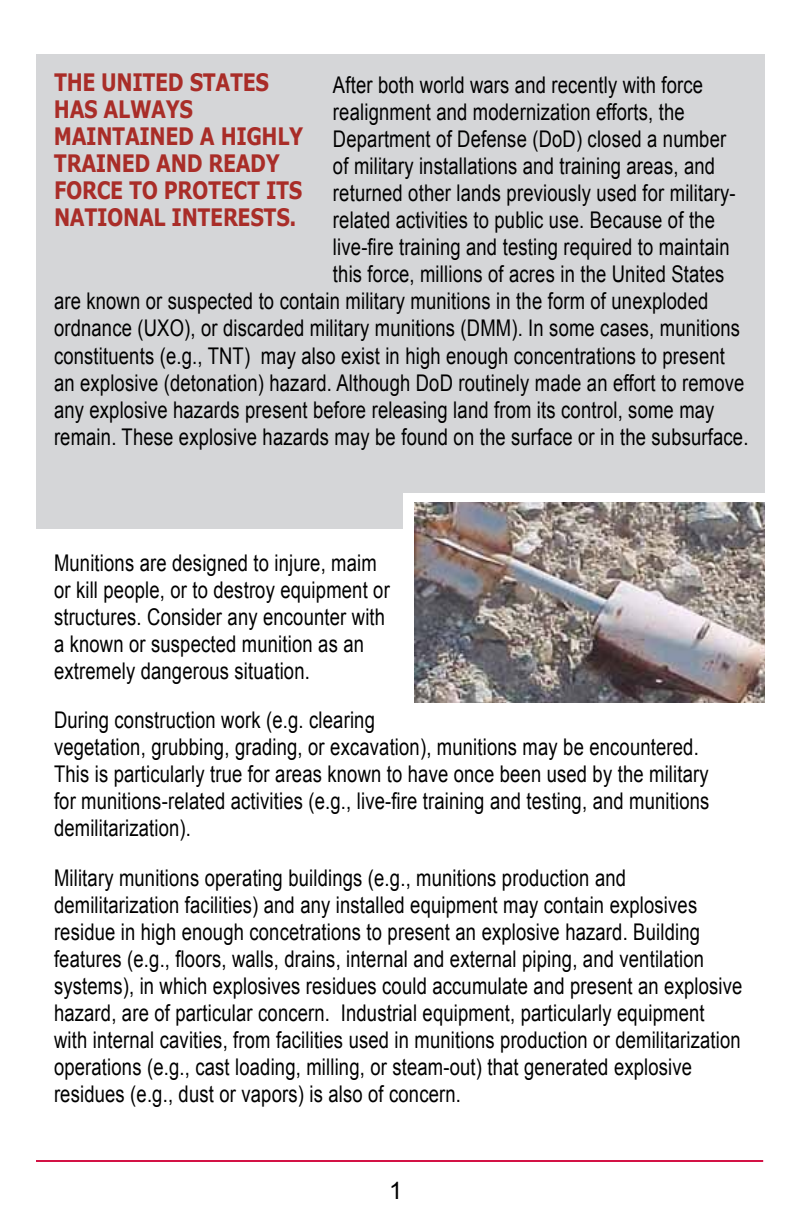
<style>
.page{position:relative;width:792px;height:1224px;background:#fff}
.page>*{position:absolute;margin:0;border:0;box-sizing:border-box;transform-origin:0 0}
.t1{font:700 24px/27px "Verdana";letter-spacing:-.02em;color:#a92d28;scale:.8 1}
.t2{font:24px "Arial";color:#000}
.t3{font:23px/27px "Arial";letter-spacing:.01em;color:#000;scale:.8 1}
</style>
<div class="page">
<hr style="left:36px;top:1160px;width:727px;height:2px;background:#d31245">
<div style="left:36px;top:54px;width:729px;height:475px;background:#d5d6d8"></div>
<div style="left:403px;top:493px;width:371px;height:75px;background:#fff"></div>
<img style="left:414px;top:503px;width:351px;height:199px">
<p class="t1" style="left:54px;top:68px;width:313px">THE UNITED STATES<br>HAS ALWAYS<br>MAINTAINED A HIGHLY<br>TRAI NED AND READY<br>FORCE TO PROTECT ITS<br>NATIONAL I NTERESTS.</p>
<p class="t3" style="left:333px;top:72px;width:464px">After both world wars and recently with force</p>
<p class="t3" style="left:333px;top:99px;width:441px">realignment and modernization efforts, the</p>
<p class="t3" style="left:333px;top:126px;width:493px">Department of Defense (DoD) closed a number</p>
<p class="t3" style="left:333px;top:153px;width:479px">of military installations and training areas, and</p>
<p class="t3" style="left:333px;top:180px;width:505px">returned other lands previously used for military-</p>
<p class="t3" style="left:333px;top:207px;width:479px">related activities to public use. Because of the</p>
<p class="t3" style="left:333px;top:234px;width:497px">live-fire training and testing required to maintain</p>
<p class="t3" style="left:333px;top:261px;width:491px">this force, millions of acres in the United States</p>
<p class="t3" style="left:54px;top:288px;width:819px">are known or suspected to contain military munitions in the form of unexploded</p>
<p class="t3" style="left:54px;top:315px;width:859px">ordnance (UXO), or discarded military munitions (DMM). In some cases, munitions</p>
<p class="t3" style="left:54px;top:342px;width:840px">constituents (e.g., TNT) may also exist in high enough concentrations to present</p>
<p class="t3" style="left:54px;top:369px;width:865px">an explosive (detonation) hazard. Although DoD routinely made an effort to remove</p>
<p class="t3" style="left:54px;top:396px;width:827px">any explosive hazards present before releasing land from its control, some may</p>
<p class="t3" style="left:54px;top:423px;width:870px">remain. These explosive hazards may be found on the surface or in the subsurface.</p>
<p class="t3" style="left:54px;top:550px;width:421px">Munitions are designed to injure, maim or kill people, or to destroy equipment or structures. Consider any encounter with a known or suspected munition as an extremely dangerous situation.</p>
<p class="t3" style="left:54px;top:707px;width:821px">During construction work (e.g. clearing<br>vegetation, grubbing, grading, or excavation), munitions may be encountered.<br>This is particularly true for areas known to have once been used by the military for munitions-related activities (e.g., live-fire training and testing, and munitions demilitarization).</p>
<p class="t3" style="left:54px;top:864px;width:862px">Military munitions operating buildings (e.g., munitions production and demilitarization facilities) and any installed equipment may contain explosives residue in high enough concetrations to present an explosive hazard. Building features (e.g., floors, walls, drains, internal and external piping, and ventilation systems), in which explosives residues could accumulate and present an explosive hazard, are of particular concern. Industrial equipment, particularly equipment with internal cavities, from facilities used in munitions production or demilitarization operations (e.g., cast loading, milling, or steam-out) that generated explosive residues (e.g., dust or vapors) is also of concern.</p>
<p class="t2" style="left:389px;top:1178px;width:15px">1</p>
</div>
